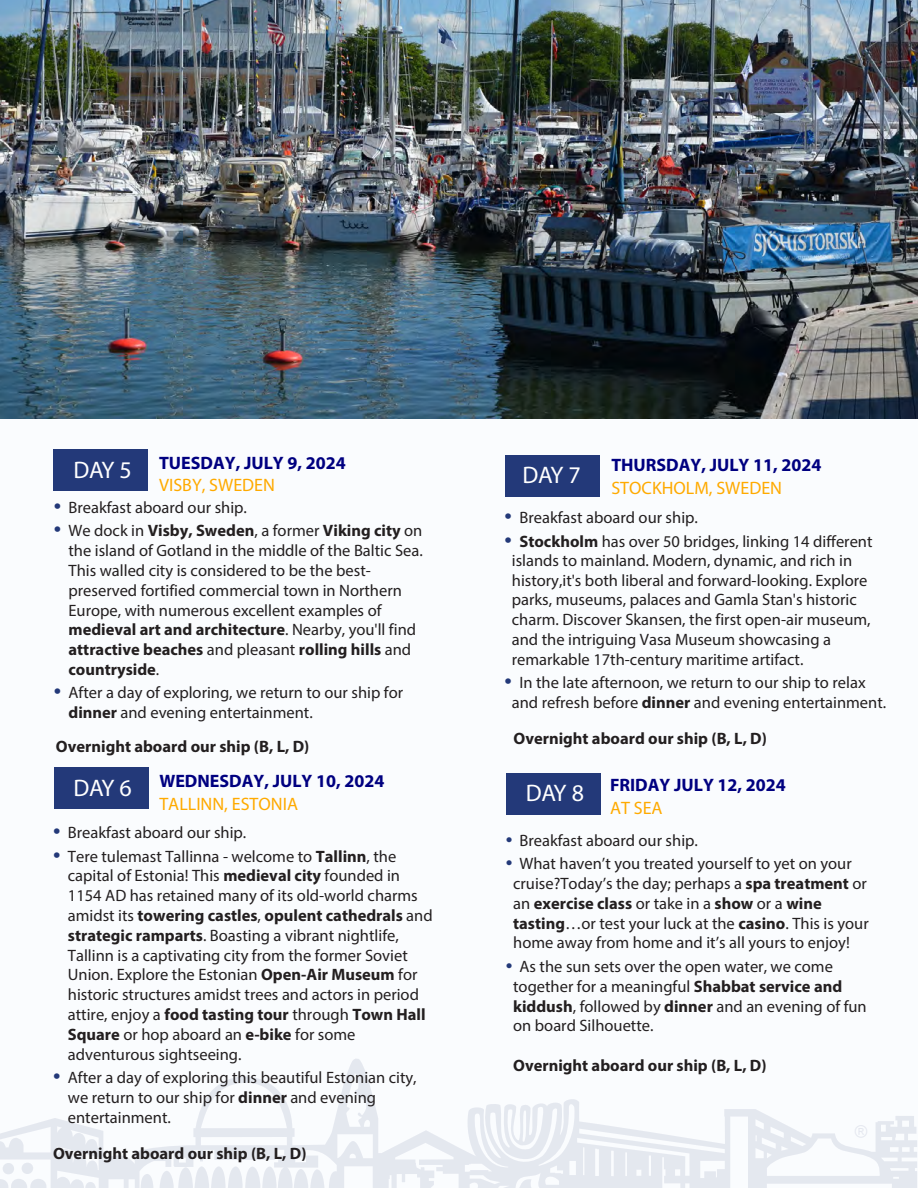
<style>
.page{position:relative;width:918px;height:1188px;background:#fff}
.page>*{position:absolute;margin:0;border:0;box-sizing:border-box;transform-origin:0 0}
.t1{font:24px "Myriad Pro";letter-spacing:-.06em;color:#fff}
.Day_Tile{font:700 18px/23.1px "Myriad Pro";color:#000080}
.t2{font:18px "Myriad Pro";color:#fa0}
.t3{font:16.5px/19.8px "Myriad Pro";color:#231f20}
.t4{font:700 16.5px "Myriad Pro";color:#231f20}
.s1{font-size:26.4px;color:#233979}
.s2{font-weight:700}
.s3{font-weight:400;color:#fa0}
.s4{font-size:24px;color:#233979}
</style>
<div class="page">
<div style="left:0;top:3px;width:918px;height:1185px;background:#fafcfe"></div>
<svg style="left:0;top:1059px;width:917px;height:129px"></svg>
<div style="left:3px;top:1163px;width:11px;height:11px;background:#e4e8ef;border-radius:50%"></div>
<div style="left:22px;top:1163px;width:11px;height:11px;background:#e4e8ef;border-radius:50%"></div>
<svg style="left:356px;top:1076px;width:6px;height:6px"></svg>
<svg style="left:70px;top:1162px;width:4px;height:4px"></svg>
<div style="left:505px;top:455px;width:95px;height:42px;background:#233979"></div>
<img style="left:0;top:0;width:918px;height:418px">
<div style="left:53px;top:449px;width:94px;height:42px;background:#233979"></div>
<div style="left:54px;top:767px;width:95px;height:42px;background:#233979"></div>
<div style="left:506px;top:773px;width:95px;height:42px;background:#233979"></div>
<p class="Day_Tile" style="left:159px;top:451px;width:188px">TUESDAY, JULY 9, 2024</p>
<p class="t2" style="left:159px;top:474px;width:117px">VISBY, SWEDEN</p>
<h1 class="t1" style="left:73px;top:455px;width:60px">DAY 5</h1>
<p class="t3" style="left:54px;top:497px;width:195px"><span class="s1">•</span> Breakfast aboard our ship.</p>
<p class="t3" style="left:69px;top:521px;width:356px;text-indent:-15px"><span class="s1">•</span> We dock in <span class="s2">Visby, Sweden</span>, a former <span class="s2">Viking city</span> on the island of Gotland in the middle of the Baltic Sea.<br>This walled city is considered to be the best&shy;preserved fortified commercial town in Northern Europe, with numerous excellent examples of <span class="s2">medieval art and architecture</span>. Nearby, you'll find <span class="s2">attractive beaches</span> and pleasant <span class="s2">rolling hills</span> and <span class="s2">countryside</span>.</p>
<p class="t3" style="left:69px;top:683px;width:336px;text-indent:-15px"><span class="s1">•</span> After a day of exploring, we return to our ship for <span class="s2">dinner</span> and evening entertainment.</p>
<p class="t4" style="left:56px;top:735px;width:255px">Overnight aboard our ship (B, L, D)</p>
<p class="Day_Tile" style="left:159px;top:769px;width:226px">WEDNESDAY, JULY 10, 2024</p>
<p class="t2" style="left:159px;top:793px;width:140px">TALLINN, ESTONIA</p>
<h1 class="t1" style="left:73px;top:773px;width:60px">DAY 6</h1>
<p class="t3" style="left:53px;top:822px;width:195px"><span class="s1">•</span> Breakfast aboard our ship.</p>
<p class="t3" style="left:68px;top:846px;width:366px;text-indent:-15px"><span class="s1">•</span> Tere tulemast Tallinna - welcome to <span class="s2">Tallinn</span>, the capital of Estonia! This <span class="s2">medieval city</span> founded in 1154 AD has retained many of its old-world charms amidst its <span class="s2">towering castles</span>, <span class="s2">opulent cathedrals</span> and <span class="s2">strategic ramparts</span>. Boasting a vibrant nightlife, Tallinn is a captivating city from the former Soviet Union. Explore the Estonian <span class="s2">Open-Air Museum</span> for historic structures amidst trees and actors in period attire, enjoy a <span class="s2">food tasting tour</span> through <span class="s2">Town Hall Square</span> or hop aboard an <span class="s2">e-bike</span> for some adventurous sightseeing.</p>
<p class="t3" style="left:68px;top:1067px;width:350px;text-indent:-15px"><span class="s1">•</span> After a day of exploring this beautiful Estonian city, we return to our ship for <span class="s2">dinner</span> and evening entertainment.</p>
<p class="t4" style="left:53px;top:1143px;width:255px">Overnight aboard our ship (B, L, D)</p>
<h1 class="t1" style="left:523px;top:460px;width:60px">DAY 7</h1>
<p class="Day_Tile" style="left:611px;top:453px;width:212px">THURSDAY, JULY 11, 2024<br><span class="s3">STOCKHOLM, SWEDEN</span></p>
<p class="t3" style="left:505px;top:507px;width:195px"><span class="s1">•</span> Breakfast aboard our ship.</p>
<p class="t3" style="left:512px;top:531px;width:362px;text-indent:-7px"><span class="s1">•</span> <span class="s2">Stockholm</span> has over 50 bridges, linking 14 different islands to mainland. Modern, dynamic, and rich in history,it's both liberal and forward-looking. Explore parks, museums, palaces and Gamla Stan's historic charm. Discover Skansen, the first open-air museum, and the intriguing Vasa Museum showcasing a remarkable 17th-century maritime artifact.</p>
<p class="t3" style="left:512px;top:673px;width:376px;text-indent:-7px"><span class="s1">•</span> In the late afternoon, we return to our ship to relax and refresh before <span class="s2">dinner</span> and evening entertainment.</p>
<p class="t4" style="left:514px;top:728px;width:255px">Overnight aboard our ship (B, L, D)</p>
<p class="Day_Tile" style="left:610px;top:773px;width:177px">FRIDAY JULY 12, 2024</p>
<p class="t2" style="left:610px;top:797px;width:54px">AT SEA</p>
<h1 class="t1" style="left:526px;top:778px;width:60px">DAY 8</h1>
<p class="t3" style="left:506px;top:830px;width:194px"><span class="s4">•</span> Breakfast aboard our ship.</p>
<p class="t3" style="left:513px;top:854px;width:357px;text-indent:-7px"><span class="s4">•</span> What haven’t you treated yourself to yet on your cruise?Today’s the day; perhaps a <span class="s2">spa treatment</span> or an <span class="s2">exercise class</span> or take in a <span class="s2">show</span> or a <span class="s2">wine tasting</span>…or test your luck at the <span class="s2">casino</span>. This is your home away from home and it’s all yours to enjoy!</p>
<p class="t3" style="left:513px;top:956px;width:355px;text-indent:-7px"><span class="s4">•</span> As the sun sets over the open water, we come together for a meaningful <span class="s2">Shabbat service and kiddush</span>, followed by <span class="s2">dinner</span> and an evening of fun on board Silhouette.</p>
<p class="t4" style="left:513px;top:1055px;width:255px">Overnight aboard our ship (B, L, D)</p>
</div>
